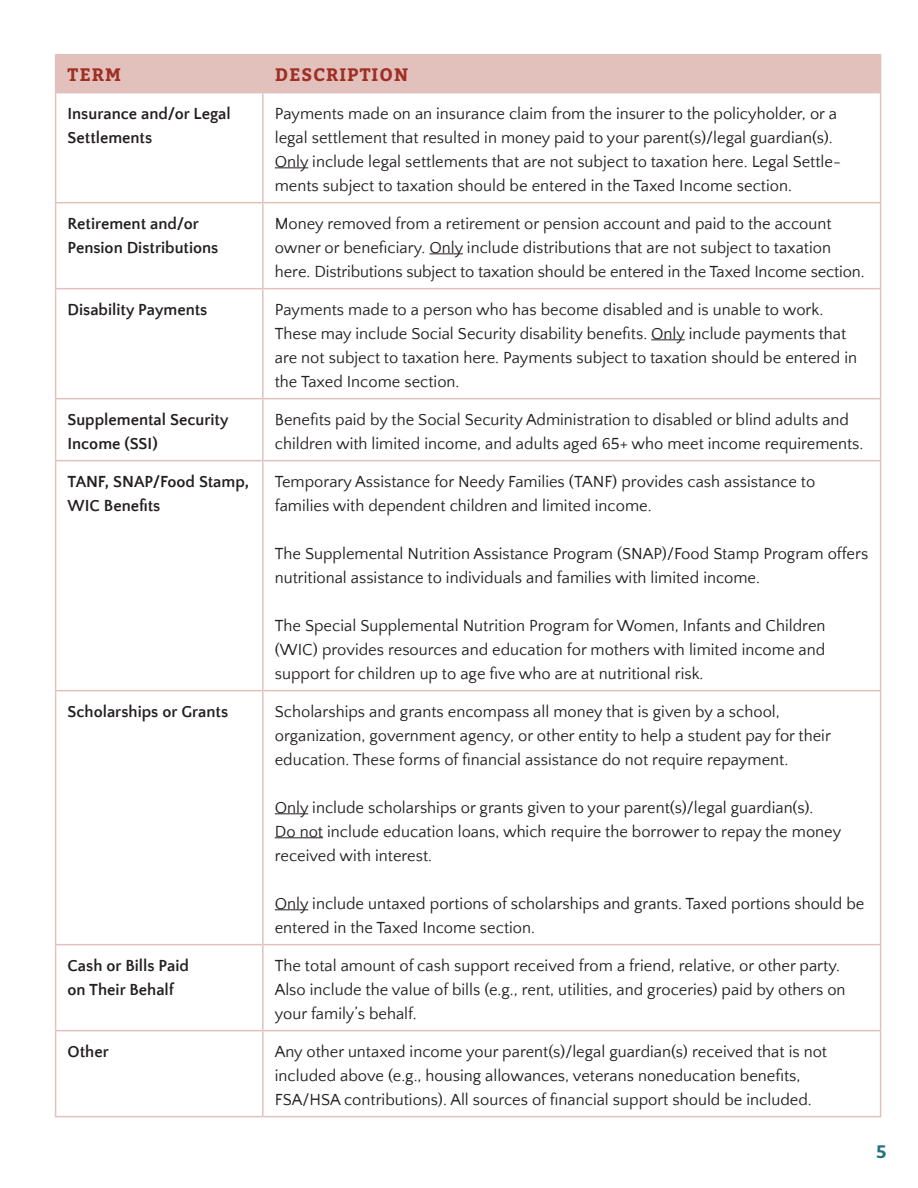
<style>
.page{position:relative;width:918px;height:1188px;background:#fff}
.page>*{position:absolute;margin:0;border:0;box-sizing:border-box;transform-origin:0 0}
.Gold_heading_bold{font:700 18px "Bitter";letter-spacing:.06em;color:#9f2f23}
.t1{font:700 18px "Bitter";color:#24747f}
.t2{font:16.5px/24px "Quattrocento Sans";color:#231f20}
.t3{font:700 16.5px/24px "Quattrocento Sans";color:#231f20}
</style>
<div class="page">
<div style="left:56px;top:56px;width:824px;height:36px;background:#e2c1bd"></div>
<hr style="left:55px;top:54px;width:208px;height:2px;background:#e2c1bd">
<hr style="left:55px;top:55px;width:1px;height:37px;background:#e2c1bd">
<hr style="left:263px;top:54px;width:618px;height:2px;background:#e2c1bd">
<hr style="left:262px;top:55px;width:2px;height:37px;background:#e2c1bd">
<hr style="left:880px;top:55px;width:1px;height:37px;background:#e2c1bd">
<hr style="left:55px;top:92px;width:208px;height:1px;background:#e2c1bd">
<hr style="left:55px;top:93px;width:1px;height:109px;background:#e2c1bd">
<hr style="left:263px;top:92px;width:618px;height:1px;background:#e2c1bd">
<hr style="left:262px;top:93px;width:2px;height:109px;background:#e2c1bd">
<hr style="left:880px;top:93px;width:1px;height:109px;background:#e2c1bd">
<hr style="left:55px;top:202px;width:208px;height:1px;background:#e2c1bd">
<hr style="left:55px;top:203px;width:1px;height:85px;background:#e2c1bd">
<hr style="left:263px;top:202px;width:618px;height:1px;background:#e2c1bd">
<hr style="left:262px;top:203px;width:2px;height:85px;background:#e2c1bd">
<hr style="left:880px;top:203px;width:1px;height:85px;background:#e2c1bd">
<hr style="left:55px;top:288px;width:208px;height:1px;background:#e2c1bd">
<hr style="left:55px;top:289px;width:1px;height:109px;background:#e2c1bd">
<hr style="left:263px;top:288px;width:618px;height:1px;background:#e2c1bd">
<hr style="left:262px;top:289px;width:2px;height:109px;background:#e2c1bd">
<hr style="left:880px;top:289px;width:1px;height:109px;background:#e2c1bd">
<hr style="left:55px;top:398px;width:208px;height:1px;background:#e2c1bd">
<hr style="left:55px;top:399px;width:1px;height:61px;background:#e2c1bd">
<hr style="left:263px;top:398px;width:618px;height:1px;background:#e2c1bd">
<hr style="left:262px;top:399px;width:2px;height:61px;background:#e2c1bd">
<hr style="left:880px;top:399px;width:1px;height:61px;background:#e2c1bd">
<hr style="left:55px;top:460px;width:208px;height:1px;background:#e2c1bd">
<hr style="left:55px;top:461px;width:1px;height:229px;background:#e2c1bd">
<hr style="left:263px;top:460px;width:618px;height:1px;background:#e2c1bd">
<hr style="left:262px;top:461px;width:2px;height:229px;background:#e2c1bd">
<hr style="left:880px;top:461px;width:1px;height:229px;background:#e2c1bd">
<hr style="left:55px;top:690px;width:208px;height:1px;background:#e2c1bd">
<hr style="left:55px;top:691px;width:1px;height:253px;background:#e2c1bd">
<hr style="left:263px;top:690px;width:618px;height:1px;background:#e2c1bd">
<hr style="left:262px;top:691px;width:2px;height:253px;background:#e2c1bd">
<hr style="left:880px;top:691px;width:1px;height:253px;background:#e2c1bd">
<hr style="left:55px;top:944px;width:208px;height:1px;background:#e2c1bd">
<hr style="left:55px;top:945px;width:1px;height:85px;background:#e2c1bd">
<hr style="left:263px;top:944px;width:618px;height:1px;background:#e2c1bd">
<hr style="left:262px;top:945px;width:2px;height:85px;background:#e2c1bd">
<hr style="left:880px;top:945px;width:1px;height:85px;background:#e2c1bd">
<hr style="left:55px;top:1030px;width:208px;height:1px;background:#e2c1bd">
<hr style="left:55px;top:1031px;width:1px;height:85px;background:#e2c1bd">
<hr style="left:263px;top:1030px;width:618px;height:1px;background:#e2c1bd">
<hr style="left:262px;top:1031px;width:2px;height:85px;background:#e2c1bd">
<hr style="left:880px;top:1031px;width:1px;height:85px;background:#e2c1bd">
<hr style="left:55px;top:1116px;width:208px;height:1px;background:#e2c1bd">
<hr style="left:263px;top:1116px;width:618px;height:1px;background:#e2c1bd">
<hr style="left:275px;top:167px;width:33px;height:1px;background:#231f20">
<hr style="left:429px;top:253px;width:34px;height:1px;background:#231f20">
<hr style="left:651px;top:339px;width:34px;height:1px;background:#231f20">
<hr style="left:275px;top:813px;width:33px;height:1px;background:#231f20">
<hr style="left:275px;top:837px;width:48px;height:1px;background:#231f20">
<hr style="left:275px;top:909px;width:33px;height:1px;background:#231f20">
<p class="Gold_heading_bold" style="left:68px;top:63px;width:55px">TERM</p>
<p class="Gold_heading_bold" style="left:275px;top:63px;width:135px">DESCRIPTION</p>
<p class="t3" style="left:68px;top:102px;width:165px">Insurance and/or Legal<br>Settlements</p>
<p class="t2" style="left:275px;top:102px;width:568px">Payments made on an insurance claim from the insurer to the policyholder, or a legal settlement that resulted in money paid to your parent(s)/legal guardian(s).<br>Only include legal settlements that are not subject to taxation here. Legal Settle&shy;ments subject to taxation should be entered in the Taxed Income section.</p>
<p class="t3" style="left:68px;top:212px;width:133px">Retirement and/or</p>
<p class="t3" style="left:68px;top:236px;width:152px">Pension Distributions</p>
<p class="t2" style="left:275px;top:212px;width:591px">Money removed from a retirement or pension account and paid to the account owner or beneficiary. Only include distributions that are not subject to taxation here. Distributions subject to taxation should be entered in the Taxed Income section.</p>
<p class="t3" style="left:68px;top:298px;width:141px">Disability Payments</p>
<p class="t2" style="left:275px;top:298px;width:584px">Payments made to a person who has become disabled and is unable to work.<br>These may include Social Security disability benefits. Only include payments that are not subject to taxation here. Payments subject to taxation should be entered in the Taxed Income section.</p>
<p class="t3" style="left:68px;top:408px;width:163px">Supplemental Security</p>
<p class="t3" style="left:68px;top:432px;width:92px">Income (SSI)</p>
<p class="t2" style="left:275px;top:408px;width:590px">Benefits paid by the Social Security Administration to disabled or blind adults and children with limited income, and adults aged 65+ who meet income requirements.</p>
<p class="t3" style="left:68px;top:470px;width:183px">TANF, SNAP/Food Stamp,<br>WIC Benefits</p>
<p class="t2" style="left:275px;top:470px;width:542px">Temporary Assistance for Needy Families (TANF) provides cash assistance to families with dependent children and limited income.</p>
<p class="t2" style="left:275px;top:542px;width:595px">The Supplemental Nutrition Assistance Program (SNAP)/Food Stamp Program offers nutritional assistance to individuals and families with limited income.</p>
<p class="t2" style="left:275px;top:614px;width:552px;text-align:justify">The Special Supplemental Nutrition Program for Women, Infants and Children (WIC) provides resources and education for mothers with limited income and support for children up to age five who are at nutritional risk.</p>
<p class="t3" style="left:68px;top:700px;width:162px">Scholarships or Grants</p>
<p class="t2" style="left:275px;top:700px;width:558px">Scholarships and grants encompass all money that is given by a school, organization, government agency, or other entity to help a student pay for their education. These forms of financial assistance do not require repayment.</p>
<p class="t2" style="left:275px;top:796px;width:568px">Only include scholarships or grants given to your parent(s)/legal guardian(s).<br>Do not include education loans, which require the borrower to repay the money received with interest.</p>
<p class="t2" style="left:275px;top:892px;width:591px">Only include untaxed portions of scholarships and grants. Taxed portions should be entered in the Taxed Income section.</p>
<p class="t3" style="left:68px;top:954px;width:123px">Cash or Bills Paid</p>
<p class="t3" style="left:68px;top:978px;width:108px">on Their Behalf</p>
<p class="t2" style="left:275px;top:954px;width:572px">The total amount of cash support received from a friend, relative, or other party.<br>Also include the value of bills (e.g., rent, utilities, and groceries) paid by others on your family’s behalf.</p>
<p class="t3" style="left:68px;top:1040px;width:43px">Other</p>
<p class="t2" style="left:275px;top:1040px;width:554px">Any other untaxed income your parent(s)/legal guardian(s) received that is not included above (e.g., housing allowances, veterans noneducation benefits,<br>FSA/HSA contributions). All sources of financial support should be included.</p>
<p class="t1" style="left:876px;top:1141px;width:12px">5</p>
</div>
